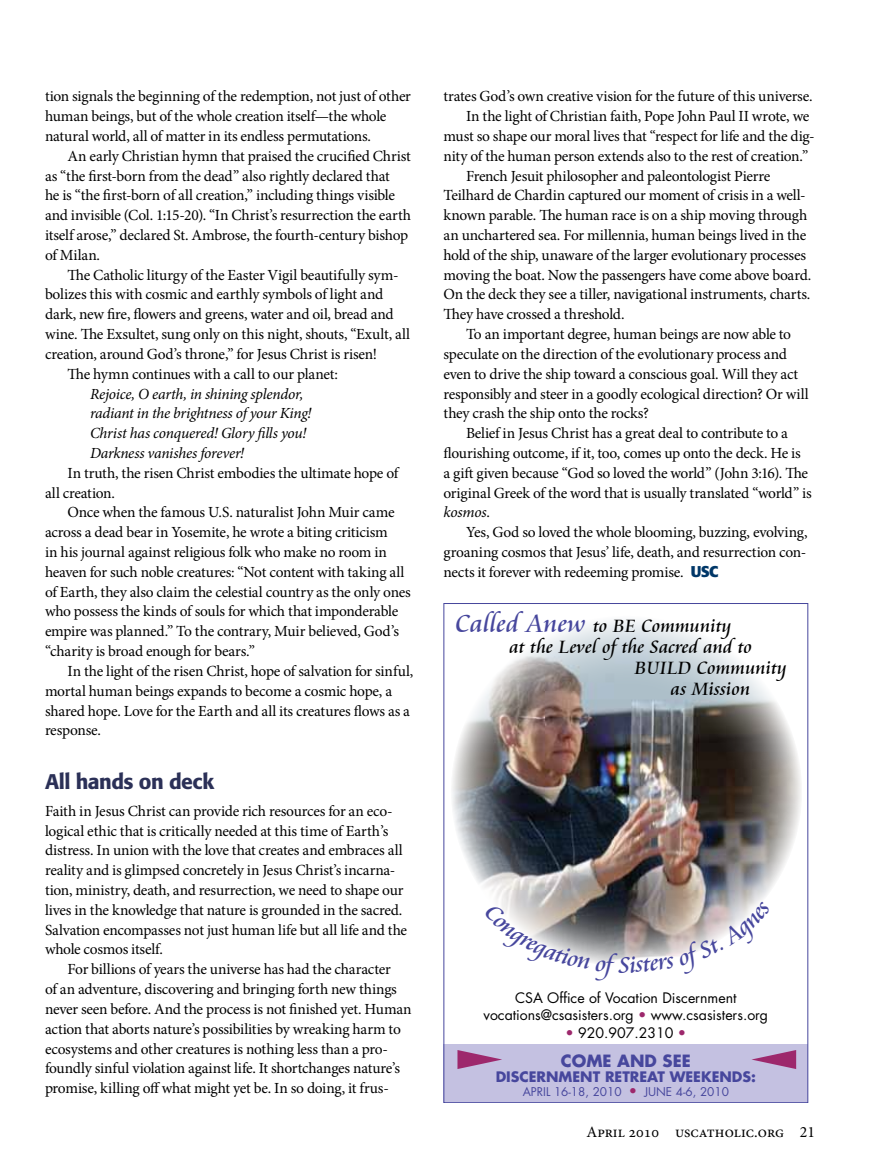
<style>
.page{position:relative;width:878px;height:1175px;background:#fff}
.page>*{position:absolute;margin:0;border:0;box-sizing:border-box;transform-origin:0 0}
.t1{font:500 21px "Formata";letter-spacing:-.025em;color:#2b3057}
.t2{font:19.65px "Cataneo BT";color:#000}
.t3{font:700 16.5px "Futura";color:#47479d}
.t4{font:15.75px "Minion Pro";color:#000}
.t5{font:15.45px/19.8px "Minion Pro";letter-spacing:-.015em;color:#000}
.t6{font:italic 15.45px/19.8px "Minion Pro";letter-spacing:-.015em;color:#000}
.t7{font:14.1px/16.5px "Futura";color:#000;text-align:center}
.t8{font:700 14.1px "Futura";color:#47479d}
.t9{font:11.7px "Futura";color:#47479d}
.s1{font-style:normal}
.s2{font-family:"Formata";font-weight:700;color:#003768}
.s3{font-size:26.85px;color:#47479d}
.s4{color:#9d286c}
.s5{font-size:14.1px;color:#9d286c}
</style>
<div class="page">
<img style="left:450px;top:615px;width:352px;height:352px;border-radius:176px">
<div style="left:443px;top:1044px;width:365px;height:58px;background:#c4c1e1"></div>
<svg style="left:457px;top:1050px;width:45px;height:19px"></svg>
<svg style="left:751px;top:1050px;width:45px;height:19px"></svg>
<svg style="left:489px;top:901px;width:274px;height:66px"></svg>
<p class="t5" style="left:45px;top:86px;width:367px">tion signals the beginning of the redemption, not just of other human beings, but of the whole creation itself—the whole natural world, all of matter in its endless permutations.</p>
<p class="t5" style="left:45px;top:146px;width:367px;text-indent:22px">An early Christian hymn that praised the crucified Christ as “the first-born from the dead” also rightly declared that<br>he is “the first-born of all creation,” including things visible and invisible (Col. 1:15-20). “In Christ’s resurrection the earth itself arose,” declared St. Ambrose, the fourth-century bishop of Milan.</p>
<p class="t5" style="left:67px;top:265px;width:332px">The Catholic liturgy of the Easter Vigil beautifully sym-</p>
<p class="t5" style="left:45px;top:285px;width:340px">bolizes this with cosmic and earthly symbols of light and</p>
<p class="t5" style="left:45px;top:304px;width:350px">dark, new fire, flowers and greens, water and oil, bread and</p>
<p class="t5" style="left:45px;top:324px;width:366px">wine. The Exsultet, sung only on this night, shouts, “Exult, all</p>
<p class="t5" style="left:45px;top:344px;width:333px">creation, around God’s throne,” for Jesus Christ is risen!</p>
<p class="t5" style="left:67px;top:364px;width:272px">The hymn continues with a call to our planet:</p>
<p class="t6" style="left:90px;top:383px;width:223px">Rejoice, O earth, in shining splendor, radiant in the brightness of your King!<br>Christ has conquered! Glory fills you!<br>Darkness vanishes forever!</p>
<p class="t5" style="left:45px;top:463px;width:355px;text-indent:22px">In truth, the risen Christ embodies the ultimate hope of all creation.</p>
<p class="t5" style="left:45px;top:502px;width:367px;text-indent:22px">Once when the famous U.S. naturalist John Muir came across a dead bear in Yosemite, he wrote a biting criticism<br>in his journal against religious folk who make no room in heaven for such noble creatures: “Not content with taking all of Earth, they also claim the celestial country as the only ones who possess the kinds of souls for which that imponderable empire was planned.” To the contrary, Muir believed, God’s “charity is broad enough for bears.”</p>
<p class="t5" style="left:45px;top:661px;width:370px;text-indent:22px">In the light of the risen Christ, hope of salvation for sinful, mortal human beings expands to become a cosmic hope, a shared hope. Love for the Earth and all its creatures flows as a response.</p>
<h1 class="t1" style="left:45px;top:769px;width:171px">All hands on deck</h1>
<p class="t5" style="left:45px;top:801px;width:363px">Faith in Jesus Christ can provide rich resources for an eco&shy;logical ethic that is critically needed at this time of Earth’s distress. In union with the love that creates and embraces all reality and is glimpsed concretely in Jesus Christ’s incarna&shy;tion, ministry, death, and resurrection, we need to shape our lives in the knowledge that nature is grounded in the sacred.<br>Salvation encompasses not just human life but all life and the whole cosmos itself.</p>
<p class="t5" style="left:45px;top:959px;width:368px;text-indent:22px">For billions of years the universe has had the character<br>of an adventure, discovering and bringing forth new things never seen before. And the process is not finished yet. Human action that aborts nature’s possibilities by wreaking harm to ecosystems and other creatures is nothing less than a pro&shy;foundly sinful violation against life. It shortchanges nature’s promise, killing off what might yet be. In so doing, it frus-</p>
<p class="t5" style="left:443px;top:86px;width:370px">trates God’s own creative vision for the future of this universe.</p>
<p class="t5" style="left:466px;top:106px;width:345px">In the light of Christian faith, Pope John Paul II wrote, we</p>
<p class="t5" style="left:443px;top:126px;width:373px">must so shape our moral lives that “respect for life and the dig-</p>
<p class="t5" style="left:443px;top:146px;width:366px">nity of the human person extends also to the rest of creation.”</p>
<p class="t5" style="left:466px;top:166px;width:306px">French Jesuit philosopher and paleontologist Pierre</p>
<p class="t5" style="left:443px;top:186px;width:364px">Teilhard de Chardin captured our moment of crisis in a well-</p>
<p class="t5" style="left:443px;top:205px;width:365px">known parable. The human race is on a ship moving through</p>
<p class="t5" style="left:443px;top:225px;width:364px">an unchartered sea. For millennia, human beings lived in the</p>
<p class="t5" style="left:443px;top:245px;width:364px">hold of the ship, unaware of the larger evolutionary processes</p>
<p class="t5" style="left:443px;top:265px;width:369px">moving the boat. Now the passengers have come above board.</p>
<p class="t5" style="left:443px;top:285px;width:368px">On the deck they see a tiller, navigational instruments, charts.</p>
<p class="t5" style="left:443px;top:304px;width:182px">They have crossed a threshold.</p>
<p class="t5" style="left:466px;top:324px;width:327px">To an important degree, human beings are now able to</p>
<p class="t5" style="left:443px;top:344px;width:345px">speculate on the direction of the evolutionary process and</p>
<p class="t5" style="left:443px;top:364px;width:356px">even to drive the ship toward a conscious goal. Will they act</p>
<p class="t5" style="left:443px;top:384px;width:366px">responsibly and steer in a goodly ecological direction? Or will</p>
<p class="t5" style="left:443px;top:403px;width:207px">they crash the ship onto the rocks?</p>
<p class="t5" style="left:466px;top:423px;width:323px">Belief in Jesus Christ has a great deal to contribute to a</p>
<p class="t5" style="left:443px;top:443px;width:359px">flourishing outcome, if it, too, comes up onto the deck. He is</p>
<p class="t5" style="left:443px;top:463px;width:366px">a gift given because “God so loved the world” (John 3:16). The</p>
<p class="t5" style="left:443px;top:483px;width:370px">original Greek of the word that is usually translated “world” is</p>
<p class="t6" style="left:443px;top:502px;width:48px">kosmos<span class="s1">.</span></p>
<p class="t5" style="left:466px;top:522px;width:343px">Yes, God so loved the whole blooming, buzzing, evolving,</p>
<p class="t5" style="left:443px;top:542px;width:364px">groaning cosmos that Jesus’ life, death, and resurrection con-</p>
<p class="t5" style="left:443px;top:562px;width:276px">nects it forever with redeeming promise. <span class="s2">USC</span></p>
<p class="t2" style="left:455px;top:613px;width:277px"><span class="s3">Called Anew</span> to BE Community</p>
<p class="t2" style="left:509px;top:634px;width:244px">at the Level ofthe Sacred and to</p>
<p class="t2" style="left:634px;top:656px;width:154px">BUILD Community</p>
<p class="t2" style="left:671px;top:676px;width:81px">as Mission</p>
<p class="t7" style="left:483px;top:989px;width:286px">CSA Office of Vocation Discernment vocations@csasisters.org <span class="s4">•</span> www.csasisters.org</p>
<p class="t7" style="left:565px;top:1025px;width:122px"><span class="s4">•</span> 920.907.2310 <span class="s4">•</span></p>
<p class="t3" style="left:561px;top:1049px;width:131px">COME AND SEE</p>
<p class="t8" style="left:495px;top:1067px;width:262px">DISCERNMENT RETREAT WEEKENDS:</p>
<p class="t9" style="left:522px;top:1084px;width:208px">April 16-18, 2010 <span class="s5">•</span> June 4-6, 2010</p>
<p class="t4" style="left:586px;top:1121px;width:230px">April 2010 uscatholic.org 21</p>
</div>
